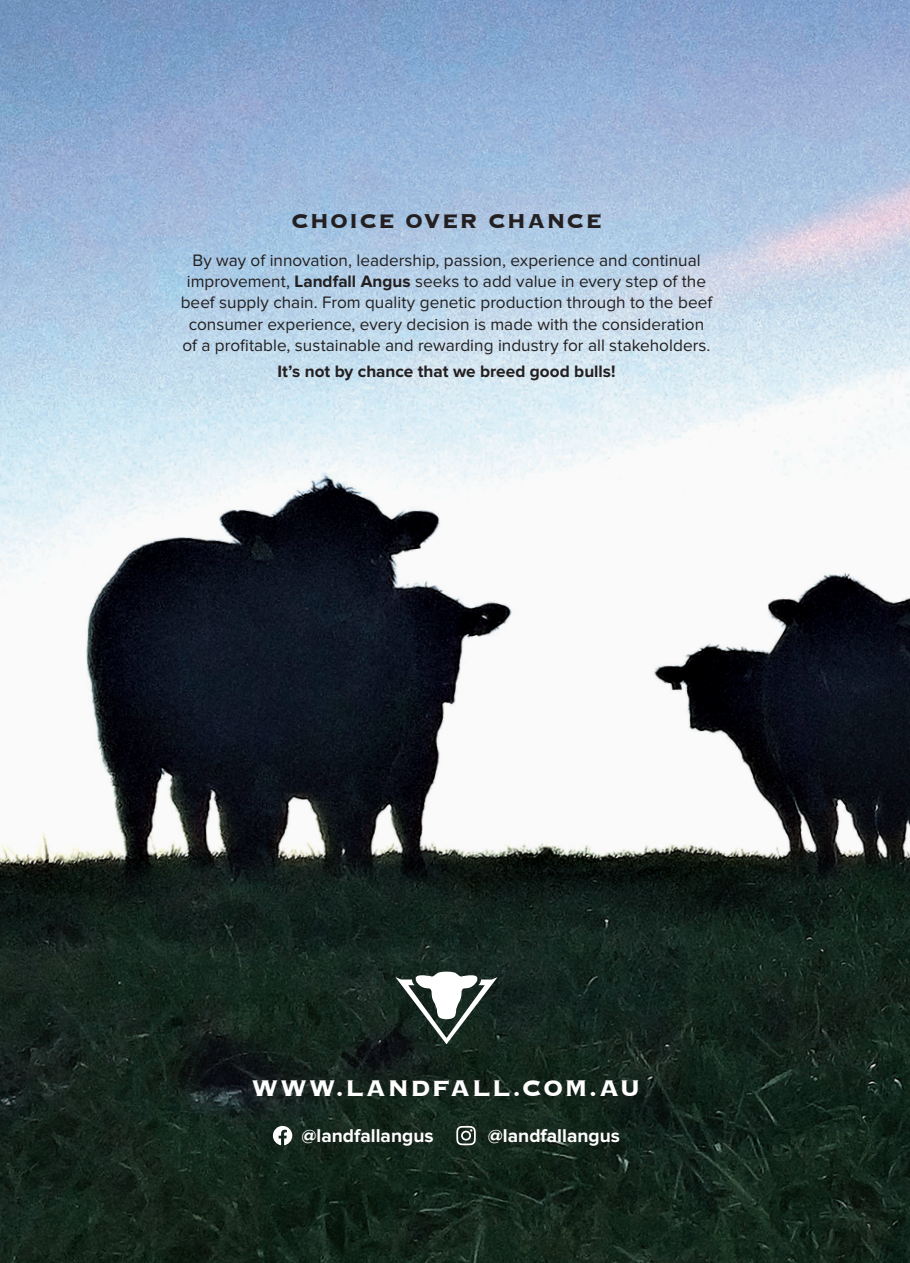
<style>
.page{position:relative;width:910px;height:1263px;background:#fff}
.page>*{position:absolute;margin:0;border:0;box-sizing:border-box;transform-origin:0 0}
.t1{font:700 29.4px "Copperplate";letter-spacing:.045em;color:#fff;scale:.95 1}
.t2{font:700 26.1px "Copperplate";letter-spacing:.035em;color:#231f20;scale:.95 1}
.t3{font:700 19.2px "Proxima Nova";color:#fff}
.t4{font:17.1px/21.3px "Proxima Nova";color:#231f20;text-align:center}
.t5{font:700 17.1px "Proxima Nova";color:#231f20}
.s1{font-weight:700}
</style>
<div class="page">
<img style="left:0;top:0;width:910px;height:1263px">
<div style="left:238px;top:1065px;width:415px;height:47px;background:#231f20;opacity:.5"></div>
<div style="left:258px;top:1110px;width:376px;height:50px;background:#231f20;opacity:.5"></div>
<svg style="left:273px;top:1126px;width:19px;height:19px"></svg>
<svg style="left:456px;top:1126px;width:20px;height:19px"></svg>
<div style="left:386px;top:960px;width:121px;height:94px;background:#231f20;opacity:.3"></div>
<svg style="left:395px;top:971px;width:103px;height:73px"></svg>
<h2 class="t2" style="left:291px;top:204px;width:329px">CHOICE OVER CHANCE</h2>
<p class="t4" style="left:181px;top:250px;width:533px">By way of innovation, leadership, passion, experience and continual improvement, <span class="s1">Landfall Angus</span> seeks to add value in every step of the beef supply chain. From quality genetic production through to the beef consumer experience, every decision is made with the consideration of a profitable, sustainable and rewarding industry for all stakeholders.</p>
<p class="t5" style="left:277px;top:364px;width:340px">It’s not by chance that we breed good bulls!</p>
<h1 class="t1" style="left:252px;top:1069px;width:411px">WWW.LANDFALL.COM.AU</h1>
<p class="t3" style="left:301px;top:1127px;width:134px">@landfallangus</p>
<p class="t3" style="left:488px;top:1127px;width:134px">@landfallangus</p>
</div>
